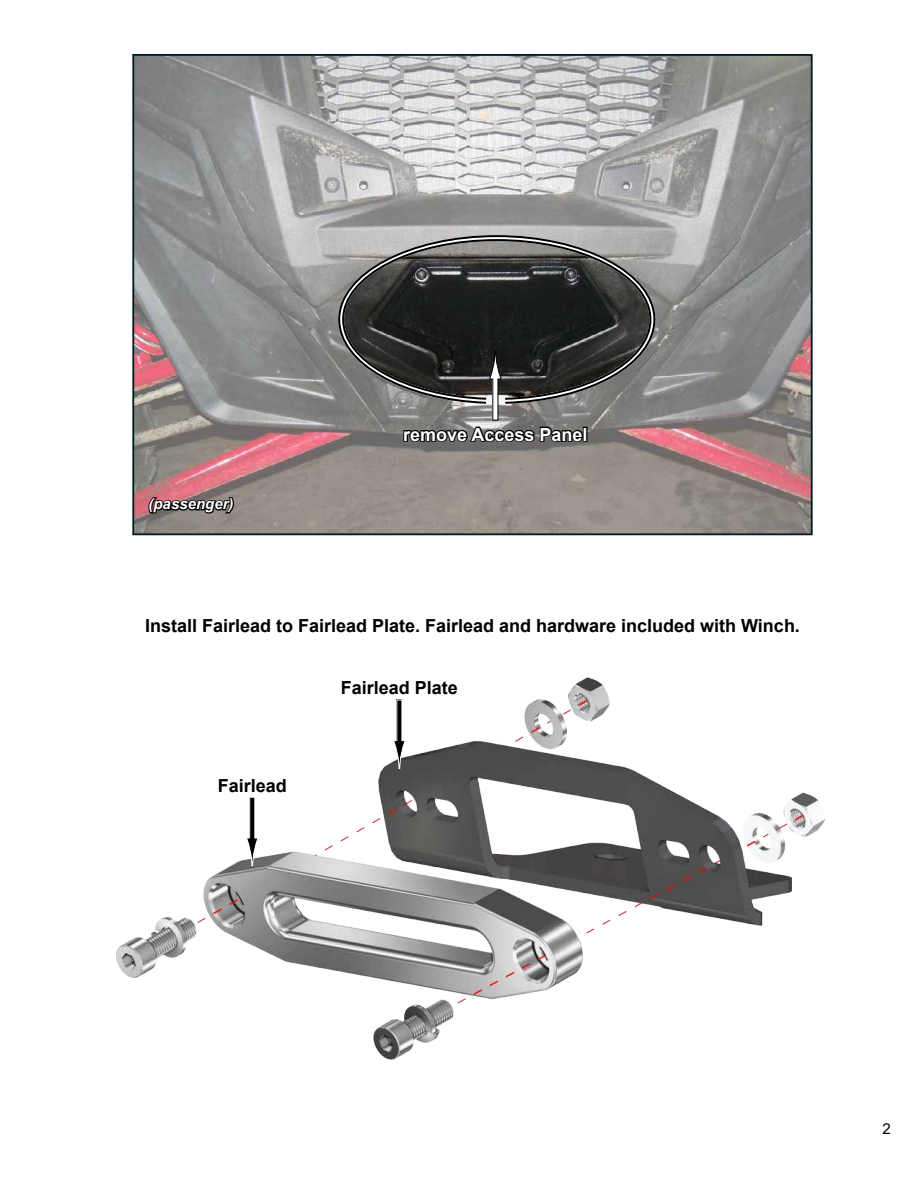
<style>
.page{position:relative;width:918px;height:1188px;background:#fff}
.page>*{position:absolute;margin:0;border:0;box-sizing:border-box;transform-origin:0 0}
.t1{font:700 18px "Arial";color:#000}
.t2{font:700 18px "Arial";color:#fff}
.t3{font:italic 700 15px "Arial";color:#fff}
.t4{font:15px "Arial";color:#000}
</style>
<div class="page">
<img style="left:116px;top:677px;width:710px;height:383px">
<img style="left:135px;top:57px;width:675px;height:475px">
<div style="left:132px;top:54px;width:681px;height:481px;border:2px solid #061f20"></div>
<svg style="left:402px;top:422px;width:183px;height:23px;background:#4a4a49"></svg>
<div style="left:583px;top:427px;width:5px;height:15px;border:2px solid #000"></div>
<div style="left:493px;top:379px;width:5px;height:41px;background:#fff"></div>
<svg style="left:147px;top:485px;width:89px;height:30px;background:#735254"></svg>
<svg style="left:335px;top:232px;width:323px;height:175px;background:#9f9f9e"></svg>
<svg style="left:337px;top:234px;width:319px;height:171px;background:#4c4c4b"></svg>
<div style="left:250px;top:797px;width:5px;height:41px;background:#000"></div>
<div style="left:249px;top:797px;width:6px;height:42px;border:1px solid #fff"></div>
<svg style="left:246px;top:837px;width:13px;height:29px"></svg>
<div style="left:397px;top:700px;width:5px;height:41px;background:#000"></div>
<svg style="left:393px;top:740px;width:13px;height:29px"></svg>
<p class="t3" style="left:148px;top:494px;width:87px">(passenger)</p>
<p class="t2" style="left:403px;top:422px;width:186px">remove Access Panel</p>
<p class="t1" style="left:145px;top:613px;width:656px">Install Fairlead to Fairlead Plate. Fairlead and hardware included with Winch.</p>
<p class="t1" style="left:218px;top:773px;width:71px">Fairlead</p>
<p class="t1" style="left:341px;top:675px;width:119px">Fairlead Plate</p>
<p class="t4" style="left:883px;top:1118px;width:10px">2</p>
</div>
